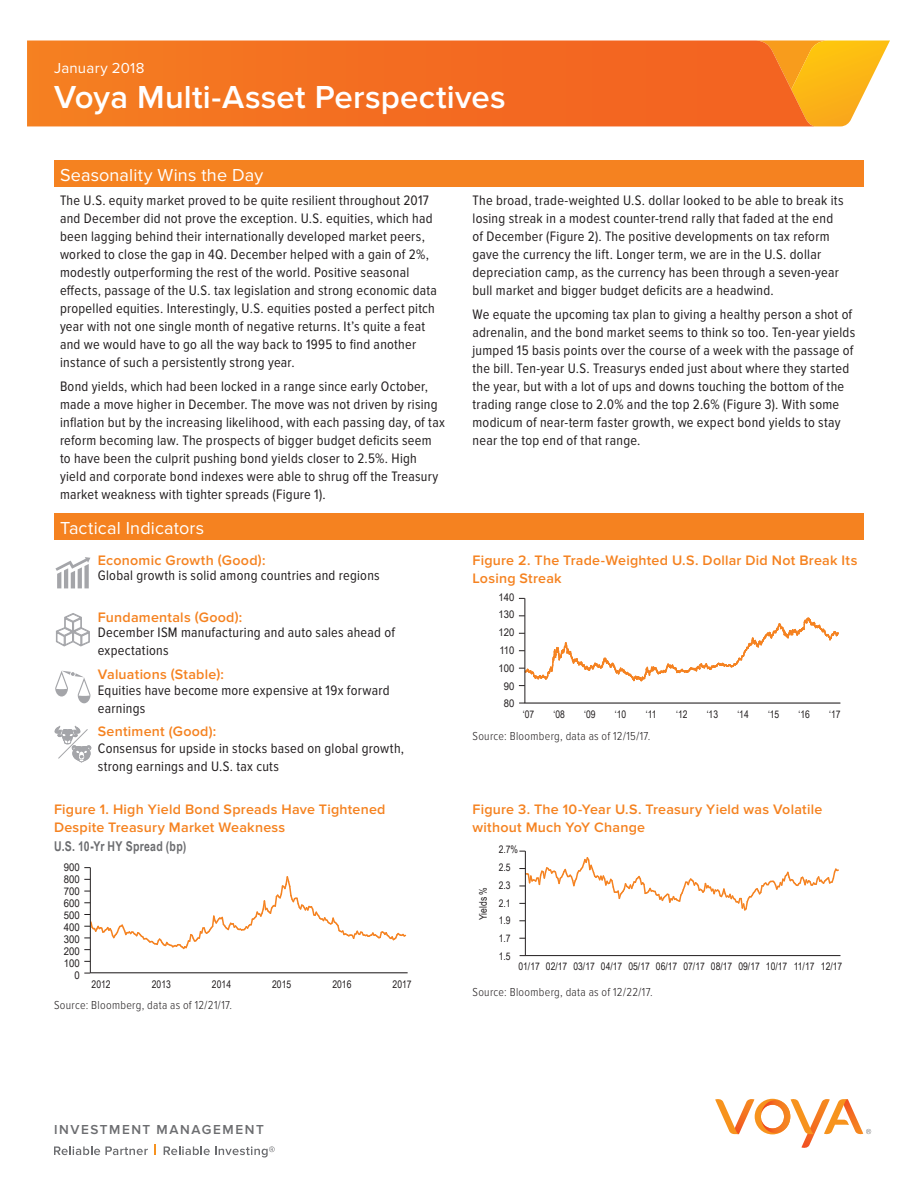
<style>
.page{position:relative;width:918px;height:1188px;background:#fff}
.page>*{position:absolute;margin:0;border:0;box-sizing:border-box;transform-origin:0 0}
.t1{font:600 33px "Proxima Nova";letter-spacing:.005em;color:#fff}
.t2{font:18px "Proxima Nova";letter-spacing:.01em;color:#fff}
.t3{font:15px "Proxima Nova";letter-spacing:.015em;color:#fff}
.t4{font:14.25px/18px "Proxima Nova Cond";letter-spacing:.02em;color:#231f20}
.t5{font:600 14.25px/18px "Proxima Nova";letter-spacing:.015em;color:#f58220}
.t6{font:700 13.5px "Arial Narrow";letter-spacing:.02em;color:#6c6d70;scale:.95 1}
.t7{font:600 13.5px "Proxima Nova";letter-spacing:.115em;color:#6c6d70}
.t8{font:300 12px "Proxima Nova Cond";letter-spacing:.025em;color:#231f20}
.t9{font:10.5px "Arial Narrow";color:#231f20}
.t10{font:10.5px "Arial Narrow";color:#231f20;scale:1.11 1}
</style>
<div class="page">
<svg style="left:715px;top:1098px;width:156px;height:50px"></svg>
<svg style="left:54px;top:1146px;width:94px;height:9px"></svg>
<svg style="left:164px;top:1146px;width:111px;height:11px"></svg>
<svg style="left:815px;top:40px;width:75px;height:86px"></svg>
<svg style="left:27px;top:40px;width:788px;height:86px;background:#f37022"></svg>
<div style="left:54px;top:513px;width:810px;height:27px;background:#f58220"></div>
<div style="left:54px;top:160px;width:810px;height:27px;background:#f58220"></div>
<svg style="left:55px;top:557px;width:35px;height:31px"></svg>
<svg style="left:56px;top:613px;width:34px;height:33px"></svg>
<svg style="left:55px;top:671px;width:36px;height:32px"></svg>
<svg style="left:55px;top:726px;width:37px;height:36px"></svg>
<hr style="left:90px;top:972px;width:318px;height:1px;background:#231f20">
<hr style="left:90px;top:868px;width:1px;height:105px;background:#231f20">
<svg style="left:84px;top:875px;width:323px;height:76px"></svg>
<hr style="left:525px;top:703px;width:315px;height:1px;background:#231f20">
<hr style="left:525px;top:598px;width:1px;height:105px;background:#231f20">
<svg style="left:519px;top:616px;width:320px;height:70px"></svg>
<hr style="left:525px;top:955px;width:315px;height:1px;background:#231f20">
<hr style="left:525px;top:851px;width:1px;height:105px;background:#231f20">
<svg style="left:519px;top:851px;width:320px;height:61px"></svg>
<p class="t3" style="left:54px;top:59px;width:92px">January 2018</p>
<h1 class="t1" style="left:54px;top:78px;width:453px">Voya Multi-Asset Perspectives</h1>
<p class="t2" style="left:60px;top:165px;width:205px">Seasonality Wins the Day</p>
<p class="t4" style="left:60px;top:191px;width:378px">The U.S. equity market proved to be quite resilient throughout 2017 and December did not prove the exception. U.S. equities, which had been lagging behind their internationally developed market peers, worked to close the gap in 4Q. December helped with a gain of 2%, modestly outperforming the rest of the world. Positive seasonal effects, passage of the U.S. tax legislation and strong economic data propelled equities. Interestingly, U.S. equities posted a perfect pitch year with not one single month of negative returns. It’s quite a feat and we would have to go all the way back to 1995 to find another instance of such a persistently strong year.</p>
<p class="t4" style="left:60px;top:378px;width:386px">Bond yields, which had been locked in a range since early October, made a move higher in December. The move was not driven by rising inflation but by the increasing likelihood, with each passing day, of tax reform becoming law. The prospects of bigger budget deficits seem to have been the culprit pushing bond yields closer to 2.5%. High yield and corporate bond indexes were able to shrug off the Treasury market weakness with tighter spreads (Figure 1).</p>
<p class="t2" style="left:60px;top:517px;width:146px">Tactical Indicators</p>
<p class="t5" style="left:98px;top:551px;width:169px">Economic Growth (Good):</p>
<p class="t4" style="left:98px;top:567px;width:284px">Global growth is solid among countries and regions</p>
<p class="t5" style="left:98px;top:609px;width:146px">Fundamentals (Good):</p>
<p class="t4" style="left:98px;top:624px;width:299px">December ISM manufacturing and auto sales ahead of expectations</p>
<p class="t5" style="left:98px;top:666px;width:128px">Valuations (Stable):</p>
<p class="t4" style="left:98px;top:682px;width:293px">Equities have become more expensive at 19x forward earnings</p>
<p class="t5" style="left:98px;top:723px;width:120px">Sentiment (Good):</p>
<p class="t4" style="left:98px;top:739px;width:308px">Consensus for upside in stocks based on global growth, strong earnings and U.S. tax cuts</p>
<p class="t5" style="left:54px;top:800px;width:333px">Figure 1. High Yield Bond Spreads Have Tightened<br>Despite Treasury Market Weakness</p>
<p class="t6" style="left:54px;top:836px;width:141px">U.S. 10-Yr HY Spread (bp)</p>
<p class="t10" style="left:64px;top:860px;width:16px">900</p>
<p class="t10" style="left:64px;top:872px;width:16px">800</p>
<p class="t10" style="left:64px;top:884px;width:16px">700</p>
<p class="t10" style="left:64px;top:896px;width:16px">600</p>
<p class="t10" style="left:64px;top:908px;width:16px">500</p>
<p class="t10" style="left:64px;top:920px;width:16px">400</p>
<p class="t10" style="left:64px;top:932px;width:16px">300</p>
<p class="t10" style="left:64px;top:943px;width:16px">200</p>
<p class="t10" style="left:64px;top:955px;width:16px">100</p>
<p class="t10" style="left:75px;top:967px;width:6px">0</p>
<p class="t9" style="left:92px;top:976px;width:21px">2012</p>
<p class="t9" style="left:152px;top:976px;width:21px">2013</p>
<p class="t9" style="left:212px;top:976px;width:21px">2014</p>
<p class="t9" style="left:272px;top:976px;width:21px">2015</p>
<p class="t9" style="left:332px;top:976px;width:21px">2016</p>
<p class="t9" style="left:393px;top:976px;width:21px">2017</p>
<p class="t8" style="left:54px;top:999px;width:180px">Source: Bloomberg, data as of 12/21/17.</p>
<p class="t4" style="left:472px;top:191px;width:373px">The broad, trade-weighted U.S. dollar looked to be able to break its losing streak in a modest counter-trend rally that faded at the end of December (Figure 2). The positive developments on tax reform gave the currency the lift. Longer term, we are in the U.S. dollar depreciation camp, as the currency has been through a seven-year bull market and bigger budget deficits are a headwind.</p>
<p class="t4" style="left:472px;top:306px;width:384px">We equate the upcoming tax plan to giving a healthy person a shot of adrenalin, and the bond market seems to think so too. Ten-year yields jumped 15 basis points over the course of a week with the passage of the bill. Ten-year U.S. Treasurys ended just about where they started the year, but with a lot of ups and downs touching the bottom of the trading range close to 2.0% and the top 2.6% (Figure 3). With some modicum of near-term faster growth, we expect bond yields to stay near the top end of that range.</p>
<p class="t5" style="left:472px;top:551px;width:386px">Figure 2. The Trade-Weighted U.S. Dollar Did Not Break Its<br>Losing Streak</p>
<p class="t10" style="left:499px;top:589px;width:16px">140</p>
<p class="t10" style="left:499px;top:607px;width:16px">130</p>
<p class="t10" style="left:499px;top:625px;width:16px">120</p>
<p class="t10" style="left:499px;top:643px;width:15px">110</p>
<p class="t10" style="left:499px;top:660px;width:16px">100</p>
<p class="t10" style="left:504px;top:678px;width:11px">90</p>
<p class="t10" style="left:504px;top:696px;width:11px">80</p>
<p class="t9" style="left:523px;top:707px;width:13px">‘07</p>
<p class="t9" style="left:554px;top:707px;width:13px">‘08</p>
<p class="t9" style="left:584px;top:707px;width:13px">‘09</p>
<p class="t9" style="left:615px;top:707px;width:13px">‘10</p>
<p class="t9" style="left:646px;top:707px;width:12px">‘11</p>
<p class="t9" style="left:676px;top:707px;width:13px">‘12</p>
<p class="t9" style="left:707px;top:707px;width:13px">‘13</p>
<p class="t9" style="left:737px;top:707px;width:13px">‘14</p>
<p class="t9" style="left:768px;top:707px;width:13px">‘15</p>
<p class="t9" style="left:799px;top:707px;width:13px">‘16</p>
<p class="t9" style="left:829px;top:707px;width:13px">‘17</p>
<p class="t8" style="left:472px;top:729px;width:180px">Source: Bloomberg, data as of 12/15/17.</p>
<p class="t5" style="left:472px;top:800px;width:351px">Figure 3. The 10-Year U.S. Treasury Yield was Volatile without Much YoY Change</p>
<p class="t9" style="left:499px;top:842px;width:21px">2.7%</p>
<p class="t9" style="left:475px;top:920px;width:34px;rotate:-90deg">Yields %</p>
<p class="t9" style="left:499px;top:860px;width:13px">2.5</p>
<p class="t9" style="left:499px;top:878px;width:13px">2.3</p>
<p class="t9" style="left:499px;top:895px;width:13px">2.1</p>
<p class="t9" style="left:499px;top:913px;width:13px">1.9</p>
<p class="t9" style="left:499px;top:931px;width:13px">1.7</p>
<p class="t9" style="left:499px;top:948px;width:13px">1.5</p>
<p class="t9" style="left:518px;top:959px;width:270px">01/17 02/17 03/17 04/17 05/17 06/17 07/17 08/17 09/17 10/17</p>
<p class="t9" style="left:821px;top:959px;width:23px">12/17</p>
<p class="t8" style="left:472px;top:985px;width:182px">Source: Bloomberg, data as of 12/22/17.</p>
<p class="t9" style="left:794px;top:959px;width:22px">11/17</p>
<p class="t7" style="left:54px;top:1121px;width:211px">INVESTMENT MANAGEMENT</p>
</div>
